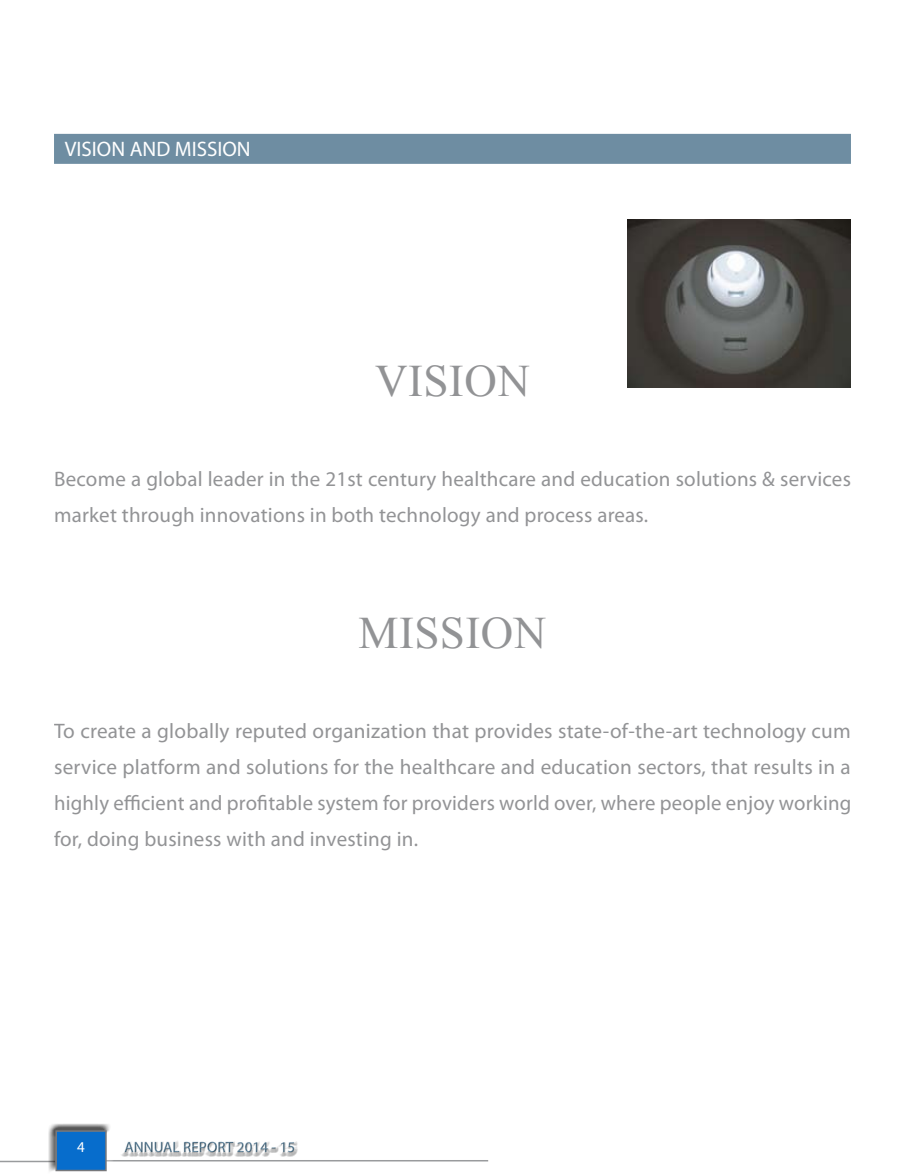
<style>
.page{position:relative;width:905px;height:1175px;background:#fff}
.page>*{position:absolute;margin:0;border:0;box-sizing:border-box;transform-origin:0 0}
.t1{font:45px "Times New Roman";letter-spacing:.01em;color:#77787b}
.t2{font:21px/36px "Myriad Pro";letter-spacing:.01em;color:#77787b}
.t3{font:21px "Myriad Pro";color:#fff}
.t4{font:15px "Myriad Pro";letter-spacing:.01em;color:#4a718b}
.t5{font:15px "Myriad Pro";color:#fff}
</style>
<div class="page">
<hr style="left:0;top:1160px;width:55px;height:2px;background:#999b9d">
<hr style="left:106px;top:1160px;width:382px;height:1px;background:#999b9d">
<div style="left:42px;top:1116px;width:78px;height:58px;background:#000;opacity:.67"></div>
<div style="left:56px;top:1131px;width:50px;height:39px;background:#076dcc"></div>
<div style="left:55px;top:1130px;width:52px;height:41px;border:2px solid #77787b"></div>
<div style="left:54px;top:134px;width:796px;height:30px;background:#6e8da2"></div>
<img style="left:627px;top:220px;width:223px;height:168px">
<p class="t3" style="left:65px;top:136px;width:187px">VISION AND MISSION</p>
<h1 class="t1" style="left:375px;top:351px;width:156px">VISION</h1>
<p class="t2" style="left:54px;top:461px;width:798px">Become a global leader in the 21st century healthcare and education solutions &amp; services market through innovations in both technology and process areas.</p>
<h1 class="t1" style="left:358px;top:603px;width:189px">MISSION</h1>
<p class="t2" style="left:54px;top:713px;width:798px;text-align:justify">To create a globally reputed organization that provides state-of-the-art technology cum service platform and solutions for the healthcare and education sectors, that results in a highly efficient and profitable system for providers world over, where people enjoy working for, doing business with and investing in.</p>
<p class="t5" style="left:77px;top:1138px;width:9px">4</p>
<p class="t4" style="left:124px;top:1138px;width:172px">ANNUAL REPORT 2014 - 15</p>
</div>
